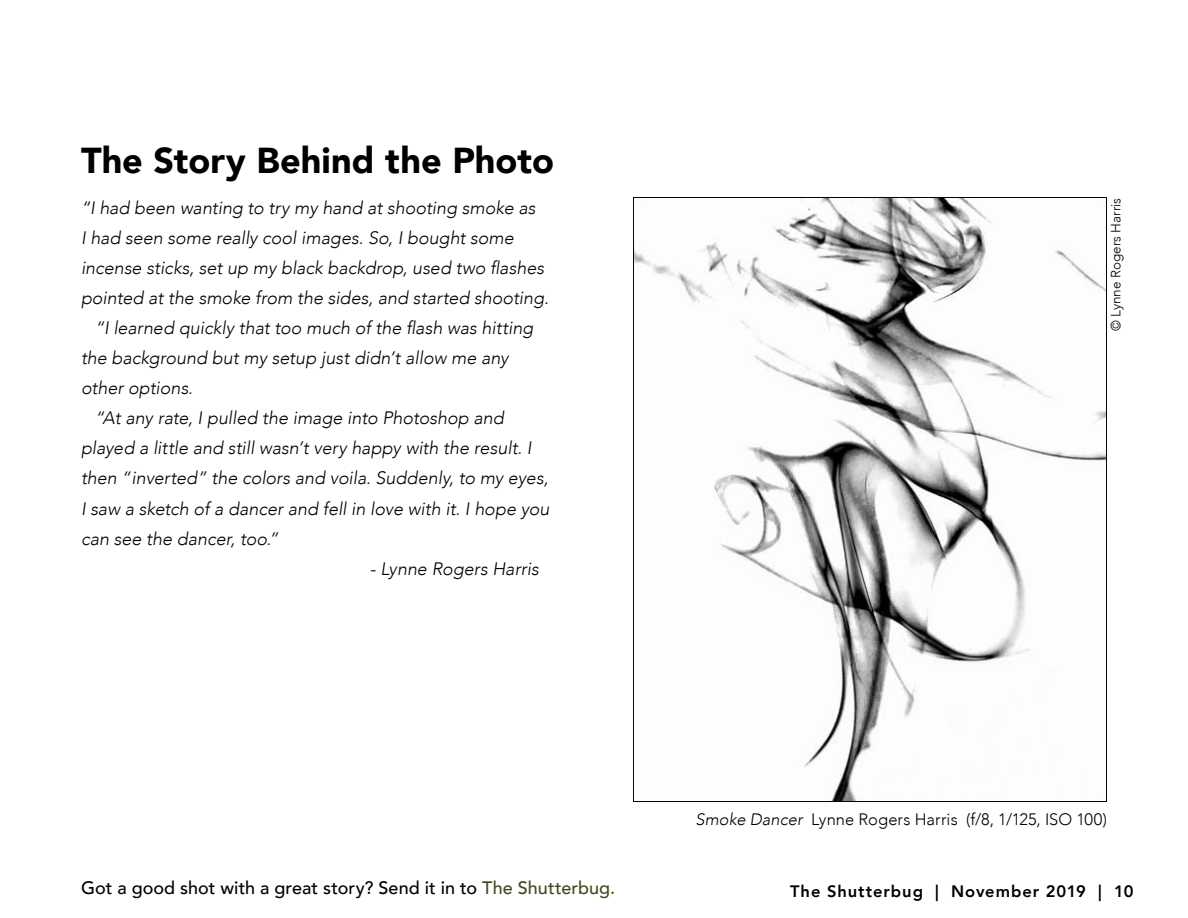
<style>
.page{position:relative;width:1188px;height:918px;background:#fff}
.page>*{position:absolute;margin:0;border:0;box-sizing:border-box;transform-origin:0 0}
.t1{font:900 36px "Avenir";color:#000}
.t2{font:italic 300 18px "Avenir";color:#000}
.t3{font:500 18px "Avenir";color:#000}
.t4{font:300 16.5px "Avenir";letter-spacing:.005em;color:#000}
.t5{font:800 16.5px "Avenir";letter-spacing:.055em;color:#000}
.t6{font:300 13.5px "Avenir";color:#000}
.s1{color:#42491d}
.s2{font-style:italic}
</style>
<div class="page">
<img style="left:633px;top:198px;width:474px;height:603px">
<h1 class="t1" style="left:81px;top:129px;width:475px">The Story Behind the Photo</h1>
<p class="t2" style="left:81px;top:198px;width:456px">“I had been wanting to try my hand at shooting smoke as</p>
<p class="t2" style="left:81px;top:228px;width:434px">I had seen some really cool images. So, I bought some</p>
<p class="t2" style="left:81px;top:258px;width:465px">incense sticks, set up my black backdrop, used two flashes</p>
<p class="t2" style="left:81px;top:288px;width:469px">pointed at the smoke from the sides, and started shooting.</p>
<p class="t2" style="left:95px;top:318px;width:440px">“I learned quickly that too much of the flash was hitting</p>
<p class="t2" style="left:81px;top:348px;width:429px">the background but my setup just didn’t allow me any</p>
<p class="t2" style="left:81px;top:378px;width:113px">other options.</p>
<p class="t2" style="left:95px;top:408px;width:410px">“At any rate, I pulled the image into Photoshop and</p>
<p class="t2" style="left:81px;top:438px;width:452px">played a little and still wasn’t very happy with the result. I</p>
<p class="t2" style="left:81px;top:468px;width:469px">then “inverted” the colors and voila. Suddenly, to my eyes,</p>
<p class="t2" style="left:81px;top:498px;width:470px">I saw a sketch of a dancer and fell in love with it. I hope you</p>
<p class="t2" style="left:81px;top:528px;width:199px">can see the dancer, too.”</p>
<p class="t2" style="left:370px;top:558px;width:171px">- Lynne Rogers Harris</p>
<p class="t6" style="left:1108px;top:331px;width:135px;rotate:-90deg">© Lynne Rogers Harris</p>
<p class="t3" style="left:81px;top:873px;width:536px">Got a good shot with a great story? Send it in to <span class="s1">The Shutterbug.</span></p>
<p class="t4" style="left:695px;top:810px;width:413px"><span class="s2">Smoke Dancer</span> Lynne Rogers Harris (f/8, 1/125, ISO 100)</p>
<p class="t5" style="left:790px;top:879px;width:345px">The Shutterbug | November 2019 | 10</p>
</div>
